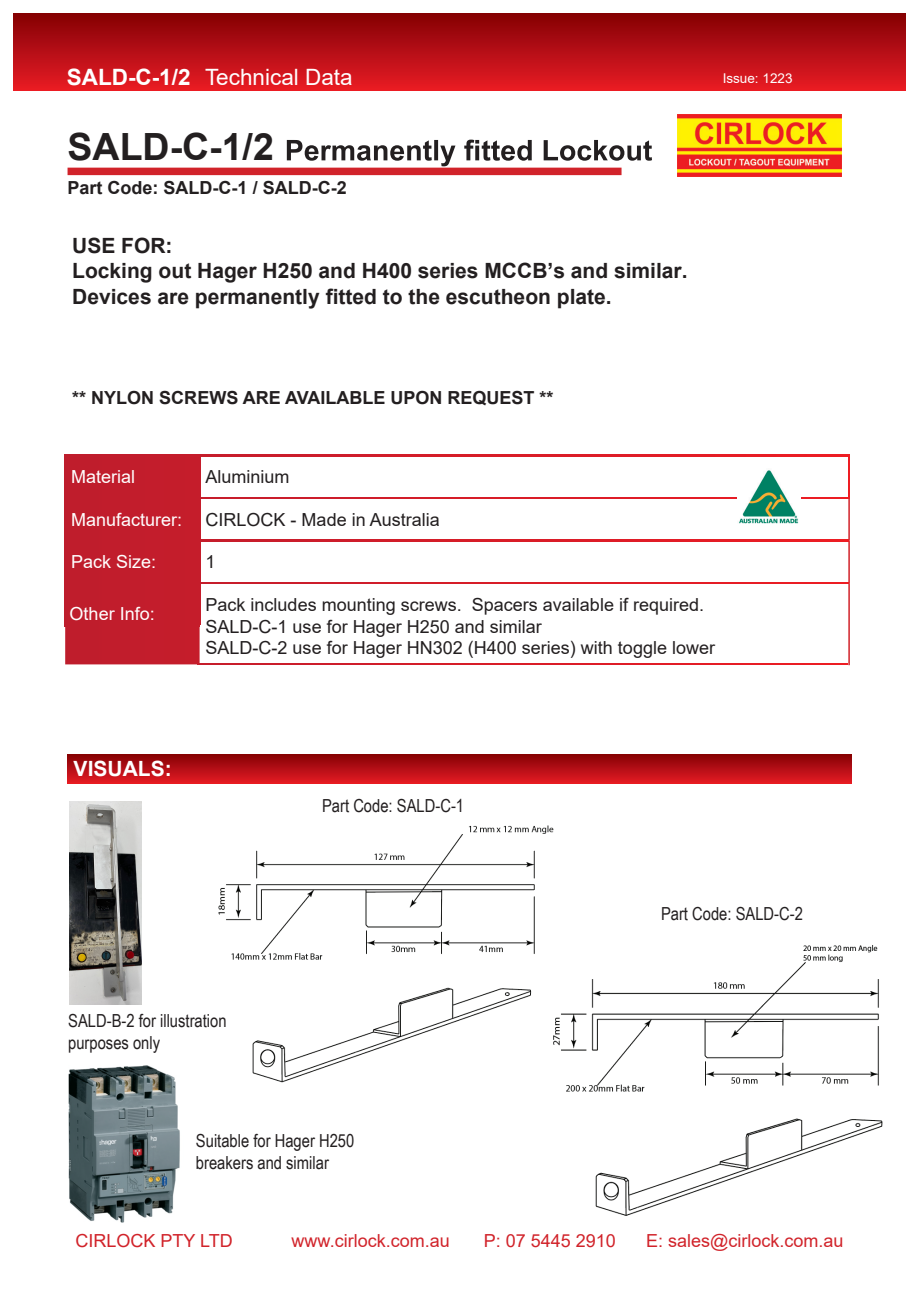
<style>
.page{position:relative;width:919px;height:1289px;background:#fff}
.page>*{position:absolute;margin:0;border:0;box-sizing:border-box;transform-origin:0 0}
.t1{font:700 37.5px "Arial";color:#231f20}
.t2{font:22.5px "Arial";color:#fff}
.t3{font:700 21px/25.2px "Arial";color:#231f20}
.t4{font:700 21px "Arial";color:#fff}
.t5{font:18px/21.6px "Arial";color:#231f20}
.t6{font:18px/21.6px "Arial Narrow";color:#231f20}
.t7{font:18px "Arial";color:#d1232a}
.t8{font:700 18px "Arial";color:#231f20}
.t9{font:18px "Arial";color:#fff}
.t10{font:13.5px "Arial";color:#fff}
.s1{font-weight:700}
</style>
<div class="page">
<svg style="left:68px;top:754px;width:783px;height:29px;background:#b30d13"></svg>
<div style="left:14px;top:14px;width:891px;height:77px;background:linear-gradient(to bottom,#850004,#ea1d26)"></div>
<svg style="left:287px;top:140px;width:365px;height:26px"></svg>
<img style="left:677px;top:115px;width:164px;height:61px">
<div style="left:68px;top:168px;width:553px;height:7px;background:#d1232a"></div>
<div style="left:65px;top:456px;width:134px;height:208px;background:#c21d2c"></div>
<hr style="left:848px;top:499px;width:1px;height:41px;background:#d1232a">
<hr style="left:848px;top:540px;width:1px;height:43px;background:#d1232a">
<hr style="left:848px;top:583px;width:1px;height:82px;background:#d1232a">
<svg style="left:199px;top:540px;width:649px;height:1px"></svg>
<svg style="left:199px;top:582px;width:649px;height:2px"></svg>
<svg style="left:197px;top:663px;width:650px;height:1px"></svg>
<svg style="left:199px;top:455px;width:650px;height:1px"></svg>
<hr style="left:848px;top:456px;width:1px;height:41px;background:#ee1d23">
<svg style="left:199px;top:497px;width:650px;height:2px"></svg>
<hr style="left:64px;top:455px;width:135px;height:1px;background:#c21d2c">
<hr style="left:64px;top:456px;width:2px;height:41px;background:#be1d2c">
<hr style="left:199px;top:456px;width:1px;height:41px;background:#c51d2b">
<hr style="left:64px;top:497px;width:135px;height:2px;background:#c21d2c">
<hr style="left:64px;top:499px;width:2px;height:41px;background:#be1d2c">
<hr style="left:199px;top:499px;width:1px;height:41px;background:#c51d2b">
<hr style="left:64px;top:540px;width:135px;height:1px;background:#c21d2c">
<hr style="left:64px;top:541px;width:2px;height:41px;background:#be1d2c">
<hr style="left:199px;top:541px;width:1px;height:41px;background:#c51d2b">
<hr style="left:64px;top:582px;width:135px;height:2px;background:#c21d2c">
<hr style="left:64px;top:584px;width:2px;height:41px;background:#be1d2c">
<hr style="left:199px;top:584px;width:1px;height:41px;background:#c51d2b">
<hr style="left:64px;top:625px;width:135px;height:1px;background:#c21d2c">
<img style="left:737px;top:470px;width:63px;height:54px">
<img style="left:69px;top:1065px;width:111px;height:157px">
<img style="left:218px;top:825px;width:336px;height:258px">
<img style="left:69px;top:801px;width:72px;height:203px">
<img style="left:544px;top:933px;width:339px;height:283px">
<p class="t2" style="left:67px;top:61px;width:287px"><span class="s1">SALD-C-1/2</span> Technical Data</p>
<p class="t10" style="left:722px;top:69px;width:71px">Issue: 1223</p>
<h1 class="t1" style="left:68px;top:121px;width:208px">SALD-C-1/2</h1>
<p class="t8" style="left:68px;top:175px;width:281px">Part Code: SALD-C-1 / SALD-C-2</p>
<p class="t3" style="left:72px;top:233px;width:617px">USE FOR:<br>Locking out Hager H250 and H400 series MCCB’s and similar.<br>Devices are permanently fitted to the escutheon plate.</p>
<p class="t8" style="left:72px;top:385px;width:483px">** NYLON SCREWS ARE AVAILABLE UPON REQUEST **</p>
<p class="t9" style="left:71px;top:464px;width:66px">Material</p>
<p class="t5" style="left:205px;top:466px;width:86px">Aluminium</p>
<p class="t9" style="left:71px;top:507px;width:113px">Manufacturer:</p>
<p class="t5" style="left:205px;top:508px;width:236px">CIRLOCK - Made in Australia</p>
<p class="t9" style="left:71px;top:549px;width:87px">Pack Size:</p>
<p class="t5" style="left:205px;top:551px;width:12px">1</p>
<p class="t9" style="left:70px;top:601px;width:87px">Other Info:</p>
<p class="t5" style="left:205px;top:593px;width:511px">Pack includes mounting screws. Spacers available if required.<br>SALD-C-1 use for Hager H250 and similar<br>SALD-C-2 use for Hager HN302 (H400 series) with toggle lower</p>
<p class="t4" style="left:74px;top:753px;width:100px">VISUALS:</p>
<p class="t6" style="left:68px;top:1009px;width:160px">SALD-B-2 for illustration purposes only</p>
<p class="t6" style="left:322px;top:794px;width:143px">Part Code: SALD-C-1</p>
<p class="t6" style="left:196px;top:1129px;width:160px">Suitable for Hager H250 breakers and similar</p>
<p class="t6" style="left:661px;top:902px;width:143px">Part Code: SALD-C-2</p>
<p class="t7" style="left:75px;top:1227px;width:159px">CIRLOCK PTY LTD</p>
<p class="t7" style="left:291px;top:1227px;width:160px">www.cirlock.com.au</p>
<p class="t7" style="left:484px;top:1227px;width:134px">P: 07 5445 2910</p>
<p class="t7" style="left:646px;top:1227px;width:199px">E: sales@cirlock.com.au</p>
</div>
